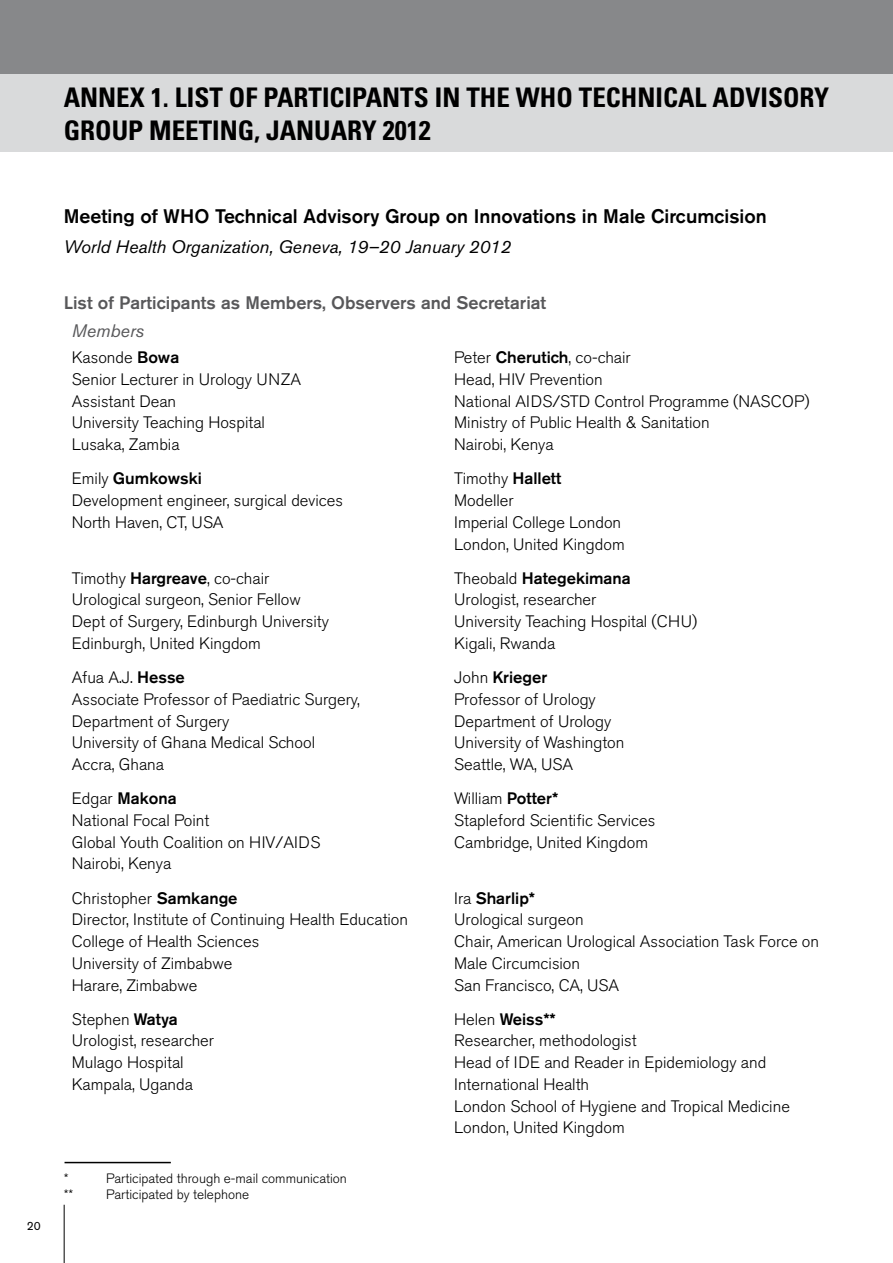
<style>
.page{position:relative;width:893px;height:1263px;background:#fff}
.page>*{position:absolute;margin:0;border:0;box-sizing:border-box;transform-origin:0 0}
.t1{font:700 condensed 27px "Univers";color:#000}
.t2{font:500 19.5px "Akzidenz Grotesk BQ";color:#000}
.t3{font:500 18px "Akzidenz Grotesk BQ";color:#58585a}
.t4{font:italic 18px "Akzidenz Grotesk BQ";color:#000}
.t5{font:italic 18px "Akzidenz Grotesk BQ";color:#58585a}
.t6{font:300 16.5px/21.8px "Akzidenz Grotesk BQ";color:#000}
.t7{font:300 13.5px "Akzidenz Grotesk BQ";color:#000}
.t8{font:12px "Akzidenz Grotesk BQ";color:#000}
.s1{font-weight:500}
</style>
<div class="page">
<hr style="left:64px;top:1205px;width:1px;height:58px;background:#000">
<div style="left:0;top:65px;width:893px;height:87px;background:#d9dadb"></div>
<div style="left:0;top:0;width:893px;height:74px;background:#87888a"></div>
<hr style="left:65px;top:1162px;width:106px;height:1px;background:#000">
<h1 class="t1" style="left:64px;top:81px;width:472px">ANNEX 1. LIST OF PARTICIPANTS IN THE WHO</h1>
<h1 class="t1" style="left:579px;top:81px;width:252px">TECHNICAL ADVISORY</h1>
<h1 class="t1" style="left:64px;top:114px;width:369px">GROUP MEETING, JANUARY 2012</h1>
<p class="t8" style="left:27px;top:1219px;width:15px">20</p>
<p class="t2" style="left:64px;top:204px;width:704px">Meeting of WHO Technical Advisory Group on Innovations in Male Circumcision</p>
<p class="t4" style="left:64px;top:236px;width:449px">World Health Organization, Geneva, 19–20 January 2012</p>
<p class="t3" style="left:64px;top:292px;width:484px">List of Participants as Members, Observers and Secretariat</p>
<p class="t5" style="left:72px;top:320px;width:74px">Members</p>
<p class="t6" style="left:72px;top:347px;width:231px">Kasonde <span class="s1">Bowa<br></span>Senior Lecturer in Urology UNZA<br>Assistant Dean<br>University Teaching Hospital<br>Lusaka, Zambia</p>
<p class="t6" style="left:454px;top:347px;width:357px">Peter <span class="s1">Cherutich</span>, co-chair<br>Head, HIV Prevention<br>National AIDS/STD Control Programme (NASCOP)<br>Ministry of Public Health &amp; Sanitation<br>Nairobi, Kenya</p>
<p class="t6" style="left:72px;top:468px;width:272px">Emily <span class="s1">Gumkowski<br></span>Development engineer, surgical devices<br>North Haven, CT, USA</p>
<p class="t6" style="left:454px;top:468px;width:172px">Timothy <span class="s1">Hallett<br></span>Modeller<br>Imperial College London<br>London, United Kingdom</p>
<p class="t6" style="left:72px;top:567px;width:259px">Timothy <span class="s1">Hargreave</span>, co-chair<br>Urological surgeon, Senior Fellow<br>Dept of Surgery, Edinburgh University<br>Edinburgh, United Kingdom</p>
<p class="t6" style="left:454px;top:567px;width:245px">Theobald <span class="s1">Hategekimana<br></span>Urologist, researcher<br>University Teaching Hospital (CHU)<br>Kigali, Rwanda</p>
<p class="t6" style="left:72px;top:667px;width:290px">Afua A.J. <span class="s1">Hesse<br></span>Associate Professor of Paediatric Surgery,<br>Department of Surgery<br>University of Ghana Medical School<br>Accra, Ghana</p>
<p class="t6" style="left:454px;top:667px;width:172px">John <span class="s1">Krieger<br></span>Professor of Urology<br>Department of Urology<br>University of Washington<br>Seattle, WA, USA</p>
<p class="t6" style="left:72px;top:788px;width:250px">Edgar <span class="s1">Makona<br></span>National Focal Point<br>Global Youth Coalition on HIV/AIDS<br>Nairobi, Kenya</p>
<p class="t6" style="left:454px;top:788px;width:203px">William <span class="s1">Potter*<br></span>Stapleford Scientific Services<br>Cambridge, United Kingdom</p>
<p class="t6" style="left:72px;top:887px;width:338px">Christopher <span class="s1">Samkange<br></span>Director, Institute of Continuing Health Education<br>College of Health Sciences<br>University of Zimbabwe<br>Harare, Zimbabwe</p>
<p class="t6" style="left:454px;top:887px;width:366px">Ira <span class="s1">Sharlip*<br></span>Urological surgeon<br>Chair, American Urological Association Task Force on<br>Male Circumcision<br>San Francisco, CA, USA</p>
<p class="t6" style="left:72px;top:1008px;width:144px">Stephen <span class="s1">Watya<br></span>Urologist, researcher<br>Mulago Hospital<br>Kampala, Uganda</p>
<p class="t6" style="left:454px;top:1008px;width:337px">Helen <span class="s1">Weiss**<br></span>Researcher, methodologist<br>Head of IDE and Reader in Epidemiology and<br>International Health<br>London School of Hygiene and Tropical Medicine<br>London, United Kingdom</p>
<p class="t7" style="left:64px;top:1171px;width:6px">*</p>
<p class="t7" style="left:106px;top:1171px;width:242px">Participated through e-mail communication</p>
<p class="t7" style="left:64px;top:1187px;width:11px">**</p>
<p class="t7" style="left:106px;top:1187px;width:144px">Participated by telephone</p>
</div>
